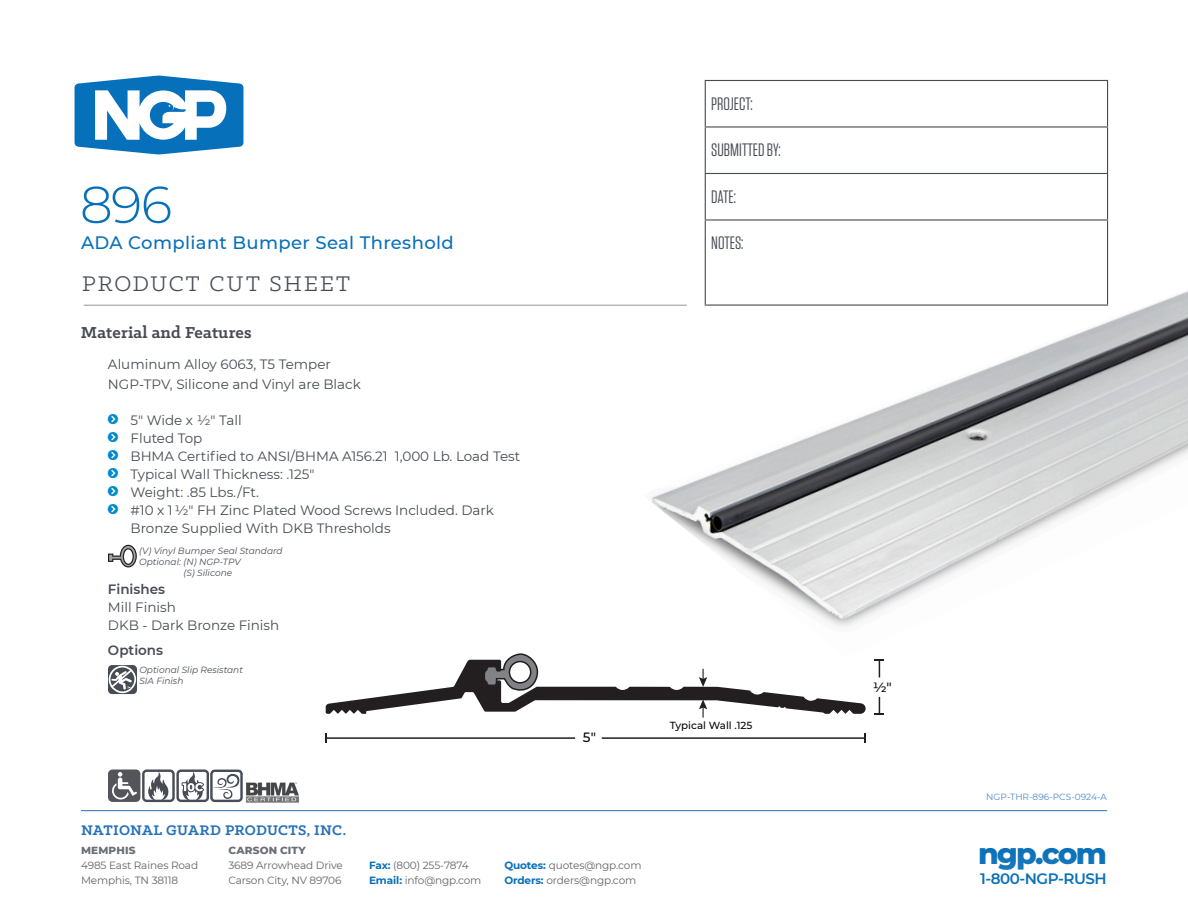
<style>
.page{position:relative;width:1188px;height:918px;background:#fff}
.page>*{position:absolute;margin:0;border:0;box-sizing:border-box;transform-origin:0 0}
.CUT_HD1{font:300 51.9px "Montserrat";color:#0770ba}
.t1{font:800 29.85px "Montserrat";letter-spacing:-.065em;color:#0970b9}
.t2{font:24px "Klinic Slab";letter-spacing:.085em;color:#464b54}
.t3{font:18px "Tungsten";color:#464b54}
.CUT_HD2{font:500 18px "Montserrat";letter-spacing:.02em;color:#0770ba}
.CUT_HD3{font:700 18px "Klinic Slab";letter-spacing:.01em;color:#464b54}
.t4{font:700 15.75px "Klinic Slab";letter-spacing:.01em;color:#2570b8}
.t5{font:600 15.15px "Montserrat";letter-spacing:-.03em;color:#0970b9}
.CUT_BULLETS_REG{font:13.5px/18px "Montserrat";color:#464b54}
.CUT_BULLETS_REG-2{font:600 13.5px "Montserrat";color:#464b54}
.t6{font:500 13.5px "Montserrat";color:#040503}
.t7{font:10.5px/15px "Montserrat";letter-spacing:-.01em;color:#636366}
.t8{font:800 10.5px "Montserrat";letter-spacing:.015em;color:#696e77}
.t9{font:500 10.35px "Montserrat";color:#040503}
.CUT_CUTLINES{font:italic 9px/10.8px "Montserrat";color:#464b54}
.t10{font:9px "Montserrat";color:#5188c6}
.s1{font-weight:700;color:#0970b9}
</style>
<div class="page">
<svg style="left:75px;top:76px;width:168px;height:78px"></svg>
<hr style="left:705px;top:81px;width:1px;height:45px;background:#464b54">
<hr style="left:705px;top:128px;width:1px;height:45px;background:#464b54">
<hr style="left:705px;top:174px;width:1px;height:45px;background:#464b54">
<hr style="left:705px;top:221px;width:1px;height:84px;background:#464b54">
<hr style="left:705px;top:80px;width:403px;height:1px;background:#464b54">
<hr style="left:1107px;top:81px;width:1px;height:45px;background:#464b54">
<hr style="left:1107px;top:128px;width:1px;height:45px;background:#464b54">
<hr style="left:1107px;top:174px;width:1px;height:45px;background:#464b54">
<hr style="left:1107px;top:221px;width:1px;height:84px;background:#464b54">
<hr style="left:705px;top:126px;width:403px;height:2px;background:#464b54">
<hr style="left:705px;top:173px;width:403px;height:1px;background:#464b54">
<hr style="left:705px;top:219px;width:403px;height:2px;background:#464b54">
<hr style="left:84px;top:305px;width:603px;height:1px;background:#91959d">
<hr style="left:81px;top:810px;width:1026px;height:1px;background:#2570b8">
<svg style="left:108px;top:545px;width:29px;height:22px"></svg>
<svg style="left:108px;top:665px;width:29px;height:29px"></svg>
<div style="left:210px;top:770px;width:33px;height:32px;border:2px solid #474d57;border-radius:3px"></div>
<img style="left:246px;top:782px;width:53px;height:21px">
<div style="left:108px;top:770px;width:32px;height:32px;background:#54555a;border-radius:5px"></div>
<svg style="left:112px;top:769px;width:128px;height:33px"></svg>
<hr style="left:602px;top:737px;width:263px;height:2px;background:#231f20">
<svg style="left:864px;top:733px;width:2px;height:10px"></svg>
<hr style="left:326px;top:737px;width:249px;height:2px;background:#231f20">
<svg style="left:875px;top:659px;width:9px;height:18px"></svg>
<svg style="left:875px;top:697px;width:9px;height:18px"></svg>
<svg style="left:326px;top:653px;width:540px;height:65px"></svg>
<img style="left:642px;top:289px;width:546px;height:368px">
<p class="CUT_HD1" style="left:80px;top:169px;width:94px">896</p>
<p class="CUT_HD2" style="left:81px;top:230px;width:374px">ADA Compliant Bumper Seal Threshold</p>
<h3 class="t2" style="left:82px;top:269px;width:269px">PRODUCT CUT SHEET</h3>
<p class="CUT_HD3" style="left:81px;top:320px;width:172px">Material and Features</p>
<p class="CUT_BULLETS_REG" style="left:108px;top:355px;width:224px">Aluminum Alloy 6063, T5 Temper</p>
<p class="CUT_BULLETS_REG" style="left:108px;top:375px;width:254px">NGP-TPV, Silicone and Vinyl are Black</p>
<p class="CUT_BULLETS_REG" style="left:130px;top:411px;width:113px">5" Wide x 1/2" Tall</p>
<p class="CUT_BULLETS_REG" style="left:130px;top:429px;width:73px">Fluted Top</p>
<p class="CUT_BULLETS_REG" style="left:130px;top:447px;width:391px">BHMA Certified to ANSI/BHMA A156.21 1,000 Lb. Load Test</p>
<p class="CUT_BULLETS_REG" style="left:130px;top:465px;width:186px">Typical Wall Thickness: .125"</p>
<p class="CUT_BULLETS_REG" style="left:130px;top:483px;width:130px">Weight: .85 Lbs./Ft.</p>
<p class="CUT_BULLETS_REG" style="left:130px;top:501px;width:365px">#10 x 1 1/2" FH Zinc Plated Wood Screws Included. Dark<br>Bronze Supplied With DKB Thresholds</p>
<p class="CUT_CUTLINES" style="left:139px;top:545px;width:145px">(V) Vinyl Bumper Seal Standard</p>
<p class="CUT_CUTLINES" style="left:139px;top:556px;width:103px">Optional: (N) NGP-TPV</p>
<p class="CUT_CUTLINES" style="left:183px;top:567px;width:50px">(S) Silicone</p>
<p class="CUT_BULLETS_REG-2" style="left:108px;top:579px;width:59px">Finishes</p>
<p class="CUT_BULLETS_REG" style="left:108px;top:597px;width:69px">Mill Finish</p>
<p class="CUT_BULLETS_REG" style="left:108px;top:615px;width:173px">DKB - Dark Bronze Finish</p>
<p class="CUT_BULLETS_REG-2" style="left:108px;top:641px;width:57px">Options</p>
<p class="CUT_CUTLINES" style="left:139px;top:664px;width:105px">Optional Slip Resistant<br>SIA Finish</p>
<p class="t6" style="left:583px;top:728px;width:15px">5"</p>
<h3 class="t3" style="left:711px;top:94px;width:43px">PROJECT:</h3>
<h3 class="t3" style="left:711px;top:141px;width:71px">SUBMITTED BY:</h3>
<h3 class="t3" style="left:711px;top:187px;width:26px">DATE:</h3>
<h3 class="t3" style="left:711px;top:234px;width:34px">NOTES:</h3>
<p class="t9" style="left:670px;top:718px;width:84px">Typical Wall .125</p>
<p class="t4" style="left:81px;top:820px;width:267px">NATIONAL GUARD PRODUCTS, INC.</p>
<p class="t8" style="left:81px;top:843px;width:56px">MEMPHIS</p>
<p class="t7" style="left:81px;top:858px;width:119px">4985 East Raines Road<br>Memphis, TN 38118</p>
<p class="t8" style="left:228px;top:843px;width:79px">CARSON CITY</p>
<p class="t7" style="left:228px;top:858px;width:116px">3689 Arrowhead Drive<br>Carson City, NV 89706</p>
<p class="t7" style="left:369px;top:858px;width:114px"><span class="s1">Fax:</span> (800) 255-7874<br><span class="s1">Email:</span> info@ngp.com</p>
<p class="t7" style="left:504px;top:858px;width:139px"><span class="s1">Quotes:</span> quotes@ngp.com<br><span class="s1">Orders:</span> orders@ngp.com</p>
<p class="t6" style="left:873px;top:678px;width:21px">½"</p>
<p class="t10" style="left:986px;top:791px;width:122px">NGP-THR-896-PCS-0924-A</p>
<h2 class="t1" style="left:978px;top:831px;width:130px">ngp.com</h2>
<p class="t5" style="left:980px;top:868px;width:128px">1-800-NGP-RUSH</p>
</div>
